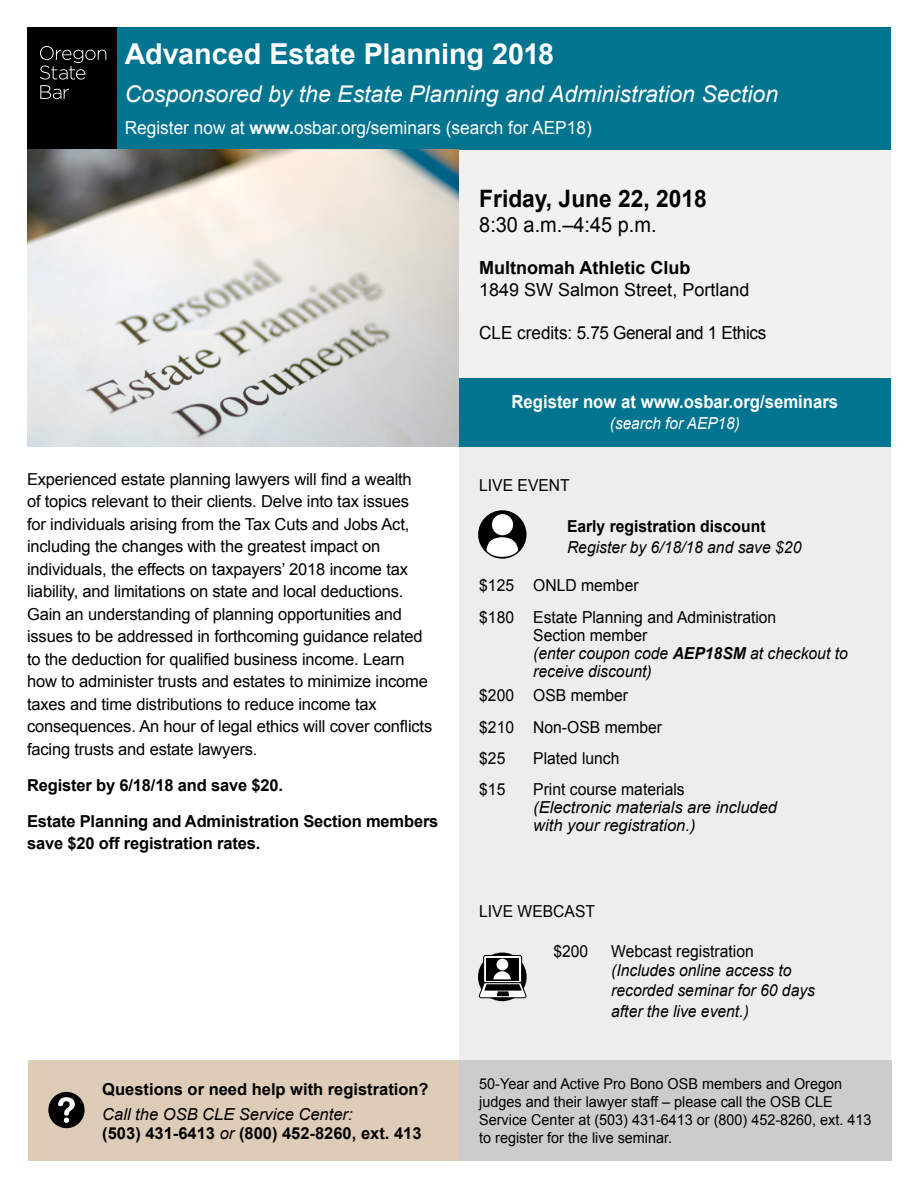
<style>
.page{position:relative;width:918px;height:1188px;background:#fff}
.page>*{position:absolute;margin:0;border:0;box-sizing:border-box;transform-origin:0 0}
.t1{font:700 28.8px "Arial";letter-spacing:-.005em;color:#fff}
.t2{font:700 24px "Arial";color:#000;scale:.95 1}
.t3{font:italic 23.1px "Arial";color:#fff}
.t4{font:21px "Arial";color:#000;scale:.95 1}
.t5{font:18px "Arial";color:#fff;scale:.96 1}
.t6{font:700 18px "Arial";color:#fff;scale:.93 1}
.t7{font:18px "Arial";letter-spacing:-.02em;color:#000;scale:.95 1}
.t8{font:18px "Arial";color:#000}
.t9{font:700 18px "Arial";color:#000}
.Seminar_description{font:16.5px/22.5px "Arial";letter-spacing:-.01em;color:#000}
.Seminar_description-2{font:700 16.5px/22.5px "Arial";letter-spacing:-.01em;color:#000}
.t10{font:italic 16.5px/20.2px "Arial";color:#000;scale:.95 1}
.Seminar_description-3{font:16.5px/18px "Arial";letter-spacing:-.01em;color:#000;scale:.95 1}
.t11{font:italic 16.5px/18px "Arial";color:#000}
.t12{font:italic 16.5px "Arial";color:#fff;scale:.93 1}
.t13{font:15px/18px "Arial";color:#000;scale:.96 1}
.s1{font-weight:700}
.s2{font-weight:400;font-style:italic}
.s3{font-weight:700;font-style:normal}
.s4{font-style:normal}
</style>
<div class="page">
<div style="left:459px;top:149px;width:431px;height:229px;background:#f1f1f2"></div>
<div style="left:459px;top:446px;width:432px;height:615px;background:#ededee"></div>
<div style="left:478px;top:953px;width:49px;height:48px;background:#000;border-radius:50%"></div>
<div style="left:484px;top:955px;width:38px;height:28px;background:#fff;border-radius:2px"></div>
<div style="left:483px;top:955px;width:39px;height:28px;border:1px solid #000;border-radius:2px"></div>
<div style="left:486px;top:958px;width:33px;height:22px;background:#000"></div>
<div style="left:497px;top:959px;width:11px;height:11px;background:#fff;border-radius:50%"></div>
<svg style="left:478px;top:971px;width:49px;height:28px"></svg>
<div style="left:478px;top:510px;width:48px;height:49px;background:#000;border-radius:50%"></div>
<div style="left:492px;top:514px;width:21px;height:21px;background:#fff;border-radius:50%"></div>
<svg style="left:485px;top:537px;width:33px;height:20px"></svg>
<div style="left:459px;top:1061px;width:433px;height:100px;background:#ccc"></div>
<div style="left:459px;top:378px;width:432px;height:68px;background:#017490"></div>
<div style="left:28px;top:1061px;width:431px;height:100px;background:#ddccb7"></div>
<div style="left:48px;top:1092px;width:37px;height:36px;background:#000;border-radius:50%"></div>
<svg style="left:58px;top:1097px;width:17px;height:26px"></svg>
<div style="left:111px;top:27px;width:780px;height:122px;background:#017490"></div>
<div style="left:27px;top:27px;width:90px;height:122px;background:#000"></div>
<svg style="left:40px;top:46px;width:66px;height:53px"></svg>
<img style="left:27px;top:149px;width:432px;height:297px">
<p class="t1" style="left:125px;top:35px;width:431px">Advanced Estate Planning 2018</p>
<p class="t3" style="left:125px;top:79px;width:655px">Cosponsored by the Estate Planning and Administration Section</p>
<p class="t5" style="left:125px;top:116px;width:488px">Register now at <span class="s1">www.</span>osbar.org/seminars (search for AEP18)</p>
<p class="t2" style="left:479px;top:183px;width:241px">Friday, June 22, 2018</p>
<p class="t4" style="left:479px;top:211px;width:188px">8:30 a.m.–4:45 p.m.</p>
<p class="t9" style="left:479px;top:256px;width:213px">Multnomah Athletic Club</p>
<p class="t8" style="left:479px;top:278px;width:272px">1849 SW Salmon Street, Portland</p>
<p class="t7" style="left:479px;top:320px;width:304px">CLE credits: 5.75 General and 1 Ethics</p>
<p class="Seminar_description" style="left:27px;top:468px;width:407px">Experienced estate planning lawyers will find a wealth<br>of topics relevant to their clients. Delve into tax issues<br>for individuals arising from the Tax Cuts and Jobs Act, including the changes with the greatest impact on individuals, the effects on taxpayers’ 2018 income tax liability, and limitations on state and local deductions.<br>Gain an understanding of planning opportunities and issues to be addressed in forthcoming guidance related to the deduction for qualified business income. Learn how to administer trusts and estates to minimize income taxes and time distributions to reduce income tax consequences. An hour of legal ethics will cover conflicts facing trusts and estate lawyers.</p>
<p class="Seminar_description-2" style="left:27px;top:774px;width:258px">Register by 6/18/18 and save $20.</p>
<p class="Seminar_description-2" style="left:27px;top:810px;width:413px">Estate Planning and Administration Section members save $20 off registration rates.</p>
<p class="Seminar_description-2" style="left:102px;top:1078px;width:328px">Questions or need help with registration?</p>
<p class="Seminar_description-2" style="left:102px;top:1104px;width:321px;line-height:19.5px"><span class="s2">Call the OSB CLE Service Center:<br></span>(503) 431-6413 <span class="s2">or</span> (800) 452-8260, ext. 413</p>
<p class="t6" style="left:511px;top:389px;width:353px">Register now at www.osbar.org/seminars</p>
<p class="t12" style="left:610px;top:413px;width:141px">(search for AEP18)</p>
<p class="Seminar_description-3" style="left:479px;top:477px;width:97px">LIVE EVENT</p>
<p class="t10" style="left:567px;top:516px;width:248px;line-height:21px"><span class="s3">Early registration discount<br></span>Register by 6/18/18 and save $20</p>
<p class="Seminar_description-3" style="left:479px;top:577px;width:169px">$125 ONLD member</p>
<p class="Seminar_description-3" style="left:533px;top:608px;width:257px;text-indent:-54px">$180 Estate Planning and Administration<br>Section member</p>
<p class="t10" style="left:533px;top:643px;width:333px">(enter coupon code <span class="s1">AEP18SM</span> at checkout to</p>
<p class="t10" style="left:533px;top:661px;width:126px">receive discount)</p>
<p class="Seminar_description-3" style="left:479px;top:687px;width:158px">$200 OSB member</p>
<p class="Seminar_description-3" style="left:479px;top:718px;width:194px">$210 Non-OSB member</p>
<p class="Seminar_description-3" style="left:479px;top:749px;width:29px">$25</p>
<p class="Seminar_description-3" style="left:533px;top:749px;width:92px">Plated lunch</p>
<p class="Seminar_description-3" style="left:479px;top:781px;width:29px">$15</p>
<p class="t11" style="left:533px;top:781px;width:245px"><span class="s4">Print course materials<br></span>(Electronic materials are included with your registration.)</p>
<p class="Seminar_description-3" style="left:479px;top:902px;width:123px">LIVE WEBCAST</p>
<p class="Seminar_description-3" style="left:554px;top:942px;width:38px">$200</p>
<p class="t10" style="left:611px;top:941px;width:216px"><span class="s4">Webcast registration </span>(Includes online access to recorded seminar for 60 days after the live event.)</p>
<p class="t13" style="left:479px;top:1075px;width:410px">50-Year and Active Pro Bono OSB members and Oregon judges and their lawyer staff – please call the OSB CLE Service Center at (503) 431-6413 or (800) 452-8260, ext. 413 to register for the live seminar.</p>
</div>
